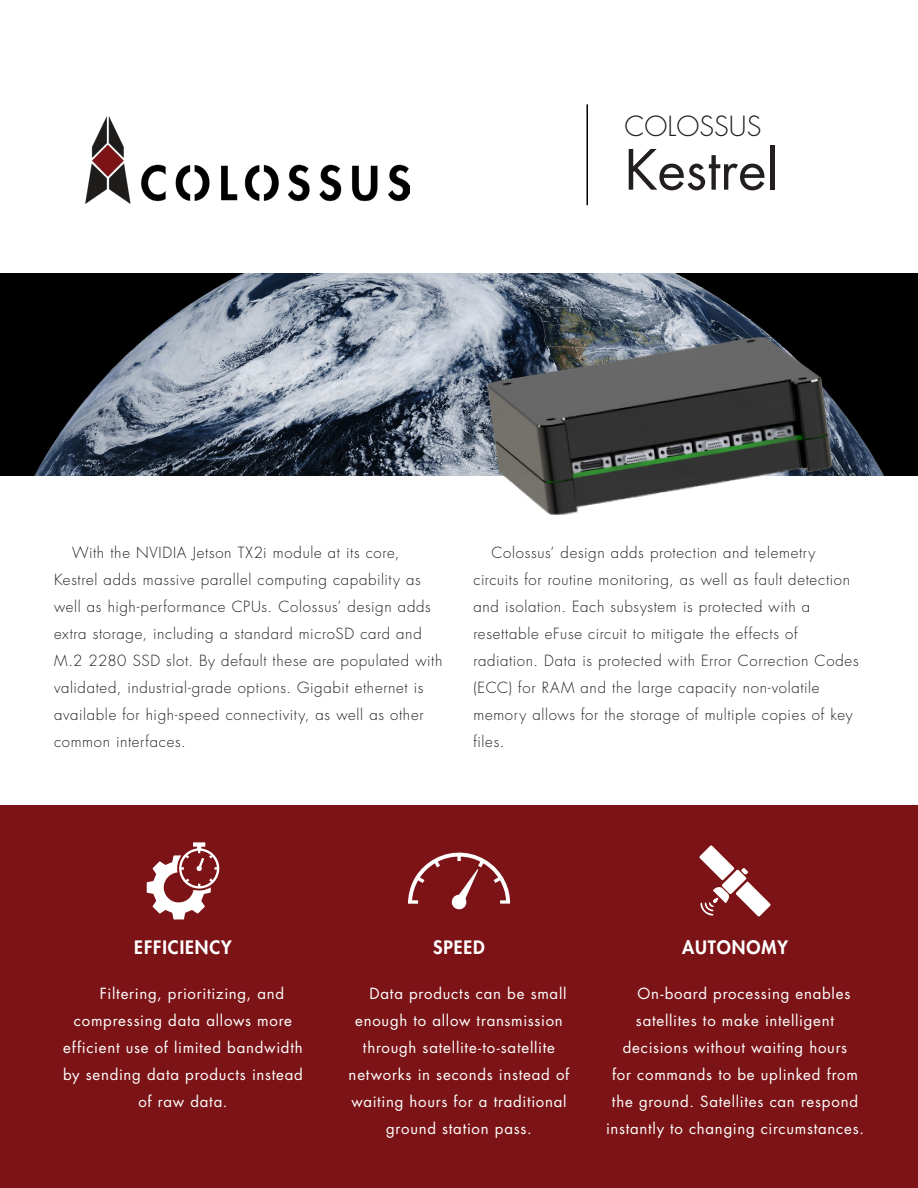
<style>
.page{position:relative;width:918px;height:1188px;background:#fff}
.page>*{position:absolute;margin:0;border:0;box-sizing:border-box;transform-origin:0 0}
.t1{font:54px "Futura Std";color:#231f20}
.t2{font:300 27px "Futura Std";color:#231f20}
.t3{font:800 18px "Futura Std";letter-spacing:.05em;color:#fff}
.t4{font:300 15px/27px "Futura Std";letter-spacing:.045em;color:#231f20}
.t5{font:15px "Futura Std";letter-spacing:.05em;color:#fff}
</style>
<div class="page">
<img style="left:86px;top:117px;width:324px;height:87px">
<hr style="left:586px;top:104px;width:2px;height:101px;background:#000">
<img style="left:0;top:274px;width:918px;height:201px">
<div style="left:0;top:806px;width:918px;height:382px;background:#7c1417"></div>
<svg style="left:147px;top:842px;width:73px;height:78px"></svg>
<svg style="left:408px;top:852px;width:102px;height:57px"></svg>
<svg style="left:699px;top:845px;width:72px;height:72px"></svg>
<img style="left:473px;top:325px;width:374px;height:190px">
<p class="t2" style="left:625px;top:109px;width:138px">COLOSSUS</p>
<p class="t1" style="left:625px;top:135px;width:155px">Kestrel</p>
<p class="t4" style="left:54px;top:540px;width:390px;text-indent:18px">With the NVIDIA Jetson TX2i module at its core, Kestrel adds massive parallel computing capability as well as high-performance CPUs. Colossus’ design adds extra storage, including a standard microSD card and M.2 2280 SSD slot. By default these are populated with validated, industrial-grade options. Gigabit ethernet is available for high-speed connectivity, as well as other common interfaces.</p>
<p class="t4" style="left:473px;top:540px;width:387px;text-indent:18px">Colossus’ design adds protection and telemetry circuits for routine monitoring, as well as fault detection and isolation. Each subsystem is protected with a resettable eFuse circuit to mitigate the effects of radiation. Data is protected with Error Correction Codes (ECC) for RAM and the large capacity non-volatile memory allows for the storage of multiple copies of key files.</p>
<p class="t3" style="left:134px;top:936px;width:99px">EFFICIENCY</p>
<p class="t3" style="left:433px;top:936px;width:53px">SPEED</p>
<p class="t3" style="left:682px;top:936px;width:107px">AUTONOMY</p>
<p class="t5" style="left:100px;top:984px;width:186px">Filtering, prioritizing, and</p>
<p class="t5" style="left:74px;top:1011px;width:220px">compressing data allows more</p>
<p class="t5" style="left:63px;top:1038px;width:241px">efficient use of limited bandwidth</p>
<p class="t5" style="left:63px;top:1065px;width:241px">by sending data products instead</p>
<p class="t5" style="left:138px;top:1092px;width:91px">of raw data.</p>
<p class="t5" style="left:369px;top:984px;width:199px">Data products can be small</p>
<p class="t5" style="left:355px;top:1011px;width:209px">enough to allow transmission</p>
<p class="t5" style="left:363px;top:1038px;width:194px">through satellite-to-satellite</p>
<p class="t5" style="left:349px;top:1065px;width:222px">networks in seconds instead of</p>
<p class="t5" style="left:351px;top:1092px;width:217px">waiting hours for a traditional</p>
<p class="t5" style="left:386px;top:1119px;width:147px">ground station pass.</p>
<p class="t5" style="left:637px;top:984px;width:215px">On-board processing enables</p>
<p class="t5" style="left:636px;top:1011px;width:200px">satellites to make intelligent</p>
<p class="t5" style="left:623px;top:1038px;width:226px">decisions without waiting hours</p>
<p class="t5" style="left:612px;top:1065px;width:247px">for commands to be uplinked from</p>
<p class="t5" style="left:612px;top:1092px;width:248px">the ground. Satellites can respond</p>
<p class="t5" style="left:606px;top:1119px;width:260px">instantly to changing circumstances.</p>
</div>
